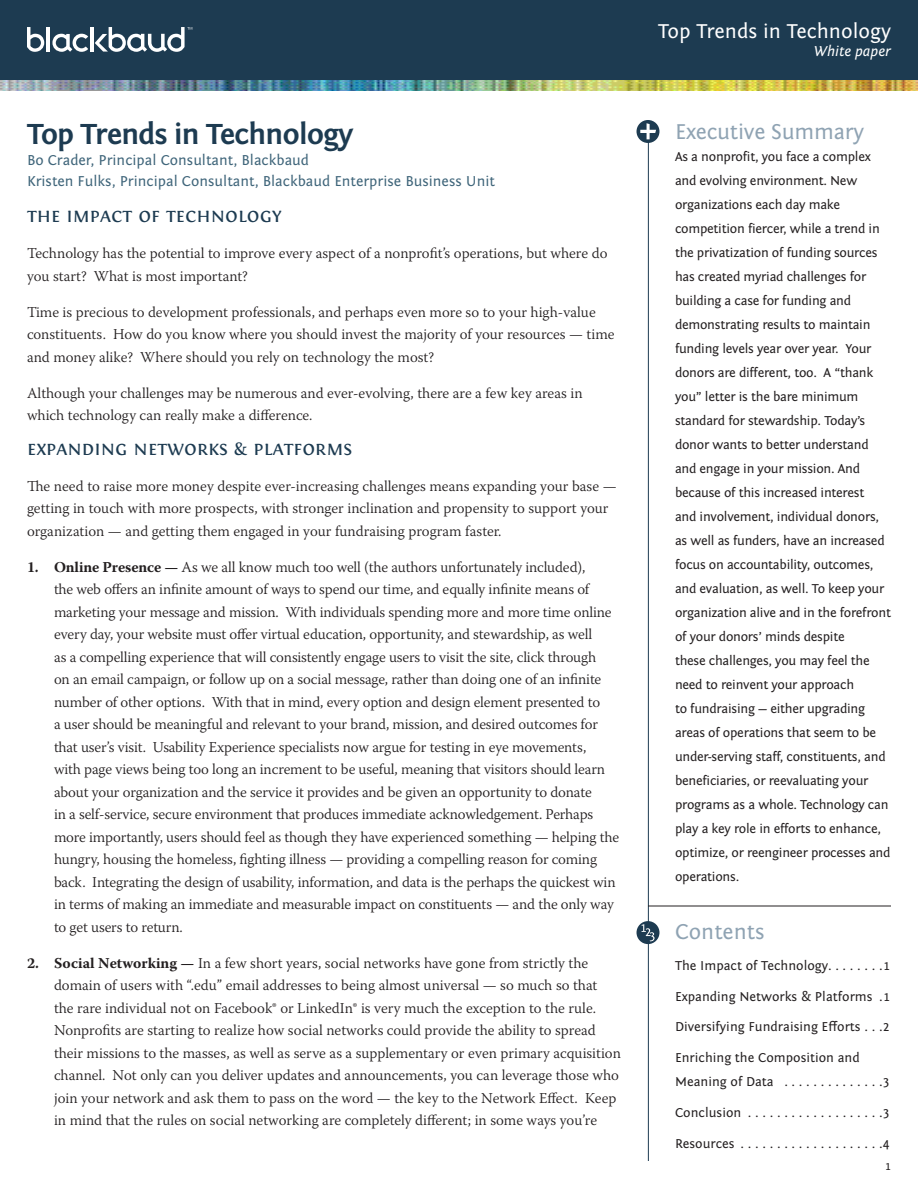
<style>
.page{position:relative;width:918px;height:1188px;background:#fff}
.page>*{position:absolute;margin:0;border:0;box-sizing:border-box;transform-origin:0 0}
.Headline{font:700 30px "Fontin Sans";letter-spacing:-.02em;color:#1d3b51}
.Sidebar_Header{font:22.5px "Fontin Sans";letter-spacing:-.01em;color:#8fa3b3}
.Body_Head{font:21px "Fontin Small Caps";color:#1d3b51}
.Blue_Bar_-_Title{font:21px "Fontin Sans";color:#fff}
.Body_Text{font:300 15px/22.5px "Warnock Pro";letter-spacing:-.005em;color:#231f20}
.Author{font:15px/21px "Fontin Sans";color:#3f657a}
.Blue_Bar_-_Subtitle{font:italic 15px "Fontin Sans";color:#fff}
.Sidebar_Text{font:13.5px/24px "Fontin Sans";letter-spacing:-.02em;color:#231f20}
.Contents_Listing{font:13.5px/24px "Fontin Sans";color:#231f20}
.t1{font:12px "Fontin Sans";color:#231f20}
.s1{font-weight:700}
</style>
<div class="page">
<img style="left:0;top:80px;width:918px;height:10px">
<div style="left:0;top:0;width:918px;height:80px;background:#1d3b51"></div>
<hr style="left:648px;top:122px;width:1px;height:1039px;background:#1d3b51">
<div style="left:637px;top:120px;width:22px;height:23px;background:#1d3b51;border-radius:50%"></div>
<svg style="left:640px;top:123px;width:16px;height:16px"></svg>
<hr style="left:648px;top:906px;width:243px;height:1px;background:#231f20">
<div style="left:637px;top:921px;width:22px;height:23px;background:#1d3b51;border-radius:50%"></div>
<svg style="left:641px;top:924px;width:14px;height:17px"></svg>
<svg style="left:27px;top:27px;width:17px;height:25px"></svg>
<hr style="left:47px;top:27px;width:3px;height:25px;background:#fff">
<svg style="left:52px;top:33px;width:36px;height:19px"></svg>
<hr style="left:91px;top:27px;width:3px;height:25px;background:#fff">
<svg style="left:95px;top:27px;width:97px;height:25px"></svg>
<p class="Headline" style="left:27px;top:118px;width:328px">Top Trends in Technology</p>
<p class="Author" style="left:27px;top:150px;width:470px">Bo Crader, Principal Consultant, Blackbaud<br>Kristen Fulks, Principal Consultant, Blackbaud Enterprise Business Unit</p>
<p class="Body_Head" style="left:27px;top:203px;width:256px">the impact of technology</p>
<p class="Body_Text" style="left:27px;top:242px;width:582px">Technology has the potential to improve every aspect of a nonprofit’s operations, but where do you start? What is most important?</p>
<p class="Body_Text" style="left:27px;top:300px;width:589px">Time is precious to development professionals, and perhaps even more so to your high-value constituents. How do you know where you should invest the majority of your resources — time and money alike? Where should you rely on technology the most?</p>
<p class="Body_Text" style="left:27px;top:381px;width:557px">Although your challenges may be numerous and ever-evolving, there are a few key areas in which technology can really make a difference.</p>
<p class="Body_Head" style="left:27px;top:436px;width:327px">expanding networks &amp; platforms</p>
<p class="Body_Text" style="left:27px;top:474px;width:591px">The need to raise more money despite ever-increasing challenges means expanding your base — getting in touch with more prospects, with stronger inclination and propensity to support your organization — and getting them engaged in your fundraising program faster.</p>
<p class="Body_Text" style="left:54px;top:555px;width:567px;text-indent:-27px"><span class="s1">1. Online Presence —</span> As we all know much too well (the authors unfortunately included),<br>the web offers an infinite amount of ways to spend our time, and equally infinite means of marketing your message and mission. With individuals spending more and more time online every day, your website must offer virtual education, opportunity, and stewardship, as well<br>as a compelling experience that will consistently engage users to visit the site, click through<br>on an email campaign, or follow up on a social message, rather than doing one of an infinite number of other options. With that in mind, every option and design element presented to<br>a user should be meaningful and relevant to your brand, mission, and desired outcomes for that user’s visit. Usability Experience specialists now argue for testing in eye movements,<br>with page views being too long an increment to be useful, meaning that visitors should learn about your organization and the service it provides and be given an opportunity to donate<br>in a self-service, secure environment that produces immediate acknowledgement. Perhaps more importantly, users should feel as though they have experienced something — helping the hungry, housing the homeless, fighting illness — providing a compelling reason for coming back. Integrating the design of usability, information, and data is the perhaps the quickest win in terms of making an immediate and measurable impact on constituents — and the only way to get users to return.</p>
<p class="Body_Text" style="left:54px;top:951px;width:568px;text-indent:-27px"><span class="s1">2. Social Networking —</span> In a few short years, social networks have gone from strictly the domain of users with “.edu” email addresses to being almost universal — so much so that<br>the rare individual not on Facebook® or LinkedIn® is very much the exception to the rule.<br>Nonprofits are starting to realize how social networks could provide the ability to spread their missions to the masses, as well as serve as a supplementary or even primary acquisition channel. Not only can you deliver updates and announcements, you can leverage those who join your network and ask them to pass on the word — the key to the Network Effect. Keep in mind that the rules on social networking are completely different; in some ways you’re</p>
<p class="Blue_Bar_-_Title" style="left:658px;top:20px;width:234px">Top Trends in Technology</p>
<p class="Blue_Bar_-_Subtitle" style="left:814px;top:43px;width:79px">White paper</p>
<p class="Sidebar_Header" style="left:675px;top:119px;width:191px">Executive Summary</p>
<p class="Sidebar_Text" style="left:675px;top:145px;width:217px">As a nonprofit, you face a complex and evolving environment. New organizations each day make competition fiercer, while a trend in the privatization of funding sources has created myriad challenges for building a case for funding and demonstrating results to maintain funding levels year over year. Your donors are different, too. A “thank you” letter is the bare minimum standard for stewardship. Today’s donor wants to better understand and engage in your mission. And because of this increased interest<br>and involvement, individual donors, as well as funders, have an increased focus on accountability, outcomes, and evaluation, as well. To keep your organization alive and in the forefront of your donors’ minds despite<br>these challenges, you may feel the need to reinvent your approach<br>to fundraising — either upgrading areas of operations that seem to be under-serving staff, constituents, and beneficiaries, or reevaluating your programs as a whole. Technology can play a key role in efforts to enhance, optimize, or reengineer processes and operations.</p>
<p class="Sidebar_Header" style="left:675px;top:919px;width:91px">Contents</p>
<p class="Contents_Listing" style="left:675px;top:954px;width:216px">The Impact of Technology. . . . . . . .1</p>
<p class="Contents_Listing" style="left:675px;top:984px;width:216px">Expanding Networks &amp; Platforms . 1</p>
<p class="Contents_Listing" style="left:675px;top:1015px;width:216px">Diversifying Fundraising Efforts ... 2</p>
<p class="Contents_Listing" style="left:675px;top:1046px;width:186px">Enriching the Composition and<br>Meaning of Data ..............</p>
<p class="Contents_Listing" style="left:883px;top:1070px;width:8px">3</p>
<p class="Contents_Listing" style="left:675px;top:1101px;width:75px">Conclusion ...................</p>
<p class="Contents_Listing" style="left:883px;top:1101px;width:8px">3</p>
<p class="Contents_Listing" style="left:675px;top:1131px;width:67px">Resources ....................</p>
<p class="Contents_Listing" style="left:883px;top:1131px;width:8px">4</p>
<p class="t1" style="left:885px;top:1160px;width:7px">1</p>
</div>
